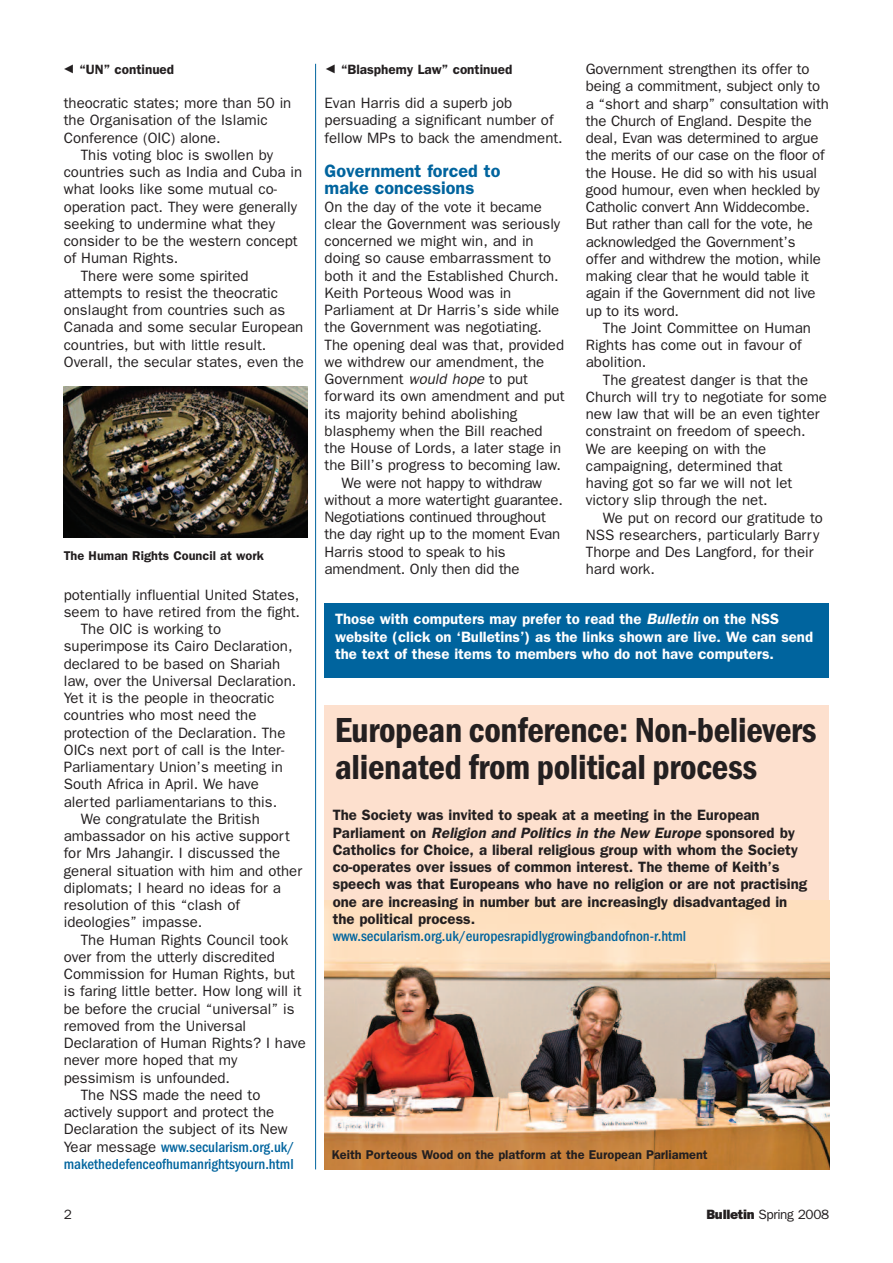
<style>
.page{position:relative;width:893px;height:1263px;background:#fff}
.page>*{position:absolute;margin:0;border:0;box-sizing:border-box;transform-origin:0 0}
.t1{font:600 condensed 36px/36px "Franklin Gothic";letter-spacing:-.01em;color:#231f20}
.t2{font:600 18px/17.2px "Franklin Gothic";color:#00649e}
.t3{font:15px/17.2px "Franklin Gothic";color:#231f20}
.t4{font:600 15px/17.2px "Franklin Gothic";color:#231f20}
.t5{font:600 15px/17.2px "Franklin Gothic";color:#fff}
.t6{font:500 condensed 15px "Franklin Gothic";color:#00649e}
.t7{font:600 13.5px "Franklin Gothic";color:#231f20}
.t8{font:13.5px "Franklin Gothic";letter-spacing:-.025em;color:#231f20}
.t9{font:600 12.75px "Franklin Gothic";color:#231f20}
.s1{font-weight:400;font-stretch:normal;color:#231f20}
.s2{font-style:italic}
.s3{font-weight:800}
</style>
<div class="page">
<hr style="left:315px;top:64px;width:1px;height:1105px;background:#00649e">
<div style="left:325px;top:705px;width:504px;height:464px;background:#fde0ce"></div>
<img style="left:325px;top:900px;width:504px;height:269px">
<img style="left:64px;top:387px;width:244px;height:150px">
<div style="left:325px;top:603px;width:504px;height:74px;background:#00649e"></div>
<p class="t7" style="left:79px;top:61px;width:96px">“UN” continued</p>
<p class="t3" style="left:64px;top:94px;width:229px">theocratic states; more than 50 in the Organisation of the Islamic<br>Conference (OIC) alone.</p>
<p class="t3" style="left:81px;top:146px;width:194px">This voting bloc is swollen by</p>
<p class="t3" style="left:64px;top:163px;width:240px">countries such as India and Cuba in</p>
<p class="t3" style="left:64px;top:181px;width:215px">what looks like some mutual co-</p>
<p class="t3" style="left:64px;top:198px;width:235px">operation pact. They were generally</p>
<p class="t3" style="left:64px;top:215px;width:213px">seeking to undermine what they</p>
<p class="t3" style="left:64px;top:232px;width:235px">consider to be the western concept</p>
<p class="t3" style="left:64px;top:250px;width:116px">of Human Rights.</p>
<p class="t3" style="left:81px;top:267px;width:169px">There were some spirited</p>
<p class="t3" style="left:64px;top:284px;width:216px">attempts to resist the theocratic</p>
<p class="t3" style="left:64px;top:301px;width:223px">onslaught from countries such as</p>
<p class="t3" style="left:64px;top:319px;width:241px">Canada and some secular European</p>
<p class="t3" style="left:64px;top:336px;width:204px">countries, but with little result.</p>
<p class="t3" style="left:64px;top:353px;width:242px">Overall, the secular states, even the</p>
<p class="t9" style="left:64px;top:548px;width:202px">The Human Rights Council at work</p>
<p class="t3" style="left:64px;top:586px;width:237px">potentially influential United States,</p>
<p class="t3" style="left:64px;top:603px;width:238px">seem to have retired from the fight.</p>
<p class="t3" style="left:81px;top:620px;width:142px">The OIC is working to</p>
<p class="t3" style="left:64px;top:637px;width:230px">superimpose its Cairo Declaration,</p>
<p class="t3" style="left:64px;top:655px;width:218px">declared to be based on Shariah</p>
<p class="t3" style="left:64px;top:672px;width:234px">law, over the Universal Declaration.</p>
<p class="t3" style="left:64px;top:689px;width:212px">Yet it is the people in theocratic</p>
<p class="t3" style="left:64px;top:706px;width:194px">countries who most need the</p>
<p class="t3" style="left:64px;top:724px;width:223px">protection of the Declaration. The</p>
<p class="t3" style="left:64px;top:741px;width:222px">OICs next port of call is the Inter-</p>
<p class="t3" style="left:64px;top:758px;width:221px">Parliamentary Union’s meeting in</p>
<p class="t3" style="left:64px;top:775px;width:197px">South Africa in April. We have</p>
<p class="t3" style="left:64px;top:793px;width:215px">alerted parliamentarians to this.</p>
<p class="t3" style="left:81px;top:810px;width:181px">We congratulate the British</p>
<p class="t3" style="left:64px;top:827px;width:228px">ambassador on his active support</p>
<p class="t3" style="left:64px;top:844px;width:218px">for Mrs Jahangir. I discussed the</p>
<p class="t3" style="left:64px;top:862px;width:240px">general situation with him and other</p>
<p class="t3" style="left:64px;top:879px;width:219px">diplomats; I heard no ideas for a</p>
<p class="t3" style="left:64px;top:896px;width:178px">resolution of this “clash of</p>
<p class="t3" style="left:64px;top:913px;width:140px">ideologies” impasse.</p>
<p class="t3" style="left:81px;top:931px;width:209px">The Human Rights Council took</p>
<p class="t3" style="left:64px;top:948px;width:213px">over from the utterly discredited</p>
<p class="t3" style="left:64px;top:965px;width:233px">Commission for Human Rights, but</p>
<p class="t3" style="left:64px;top:982px;width:239px">is faring little better. How long will it</p>
<p class="t3" style="left:64px;top:1000px;width:232px">be before the crucial “universal” is</p>
<p class="t3" style="left:64px;top:1017px;width:184px">removed from the Universal</p>
<p class="t3" style="left:64px;top:1034px;width:244px">Declaration of Human Rights? I have</p>
<p class="t3" style="left:64px;top:1051px;width:175px">never more hoped that my</p>
<p class="t3" style="left:64px;top:1069px;width:168px">pessimism is unfounded.</p>
<p class="t3" style="left:81px;top:1086px;width:181px">The NSS made the need to</p>
<p class="t3" style="left:64px;top:1103px;width:212px">actively support and protect the</p>
<p class="t3" style="left:64px;top:1120px;width:226px">Declaration the subject of its New</p>
<p class="t6" style="left:64px;top:1141px;width:232px"><span class="s1">Year message</span> www.secularism.org.uk/</p>
<p class="t6" style="left:64px;top:1159px;width:231px">makethedefenceofhumanrightsyourn.html</p>
<p class="t7" style="left:341px;top:61px;width:173px">“Blasphemy Law” continued</p>
<p class="t3" style="left:325px;top:94px;width:240px">Evan Harris did a superb job persuading a significant number of fellow MPs to back the amendment.</p>
<p class="t2" style="left:325px;top:162px;width:177px">Government forced to make concessions</p>
<p class="t3" style="left:325px;top:198px;width:219px">On the day of the vote it became</p>
<p class="t3" style="left:325px;top:215px;width:237px">clear the Government was seriously</p>
<p class="t3" style="left:325px;top:232px;width:211px">concerned we might win, and in</p>
<p class="t3" style="left:325px;top:250px;width:228px">doing so cause embarrassment to</p>
<p class="t3" style="left:325px;top:267px;width:236px">both it and the Established Church.</p>
<p class="t3" style="left:325px;top:284px;width:188px">Keith Porteous Wood was in</p>
<p class="t3" style="left:325px;top:301px;width:236px">Parliament at Dr Harris’s side while</p>
<p class="t3" style="left:325px;top:319px;width:219px">the Government was negotiating.</p>
<p class="t3" style="left:325px;top:336px;width:241px">The opening deal was that, provided</p>
<p class="t3" style="left:325px;top:353px;width:221px">we withdrew our amendment, the</p>
<p class="t3" style="left:325px;top:370px;width:205px">Government <span class="s2">would hope</span> to put</p>
<p class="t3" style="left:325px;top:388px;width:242px">forward its own amendment and put</p>
<p class="t3" style="left:325px;top:405px;width:194px">its majority behind abolishing</p>
<p class="t3" style="left:325px;top:422px;width:220px">blasphemy when the Bill reached</p>
<p class="t3" style="left:325px;top:439px;width:238px">the House of Lords, a later stage in</p>
<p class="t3" style="left:325px;top:457px;width:238px">the Bill’s progress to becoming law.</p>
<p class="t3" style="left:342px;top:474px;width:202px">We were not happy to withdraw</p>
<p class="t3" style="left:325px;top:491px;width:240px">without a more watertight guarantee.</p>
<p class="t3" style="left:325px;top:508px;width:223px">Negotiations continued throughout</p>
<p class="t3" style="left:325px;top:526px;width:237px">the day right up to the moment Evan</p>
<p class="t3" style="left:325px;top:543px;width:183px">Harris stood to speak to his</p>
<p class="t3" style="left:325px;top:560px;width:197px">amendment. Only then did the</p>
<p class="t3" style="left:586px;top:60px;width:244px">Government strengthen its offer to being a commitment, subject only to a “short and sharp” consultation with the Church of England. Despite the deal, Evan was determined to argue the merits of our case on the floor of the House. He did so with his usual good humour, even when heckled by Catholic convert Ann Widdecombe.<br>But rather than call for the vote, he acknowledged the Government’s offer and withdrew the motion, while making clear that he would table it again if the Government did not live up to its word.</p>
<p class="t3" style="left:586px;top:319px;width:227px;text-indent:17px">The Joint Committee on Human<br>Rights has come out in favour of abolition.</p>
<p class="t3" style="left:586px;top:371px;width:243px;text-indent:17px">The greatest danger is that the<br>Church will try to negotiate for some new law that will be an even tighter constraint on freedom of speech.<br>We are keeping on with the campaigning, determined that having got so far we will not let victory slip through the net.</p>
<p class="t3" style="left:586px;top:509px;width:239px;text-indent:17px">We put on record our gratitude to<br>NSS researchers, particularly Barry<br>Thorpe and Des Langford, for their hard work.</p>
<p class="t5" style="left:335px;top:610px;width:479px">Those with computers may prefer to read the <span class="s2">Bulletin</span> on the NSS website (click on ‘Bulletins’) as the links shown are live. We can send the text of these items to members who do not have computers.</p>
<h1 class="t1" style="left:335px;top:715px;width:483px">European conference: Non-believers alienated from political process</h1>
<p class="t4" style="left:333px;top:806px;width:476px">The Society was invited to speak at a meeting in the European Parliament on <span class="s2">Religion and Politics in the New Europe</span> sponsored by Catholics for Choice, a liberal religious group with whom the Society co-operates over issues of common interest. The theme of Keith’s speech was that Europeans who have no religion or are not practising one are increasing in number but are increasingly disadvantaged in the political process.</p>
<p class="t6" style="left:333px;top:931px;width:355px">www.secularism.org.uk/europesrapidlygrowingbandofnon-r.html</p>
<p class="t9" style="left:332px;top:1147px;width:378px">Keith Porteous Wood on the platform at the European Parliament</p>
<p class="t8" style="left:64px;top:1206px;width:10px">2</p>
<p class="t8" style="left:706px;top:1206px;width:124px"><span class="s3">Bulletin</span> Spring 2008</p>
</div>
